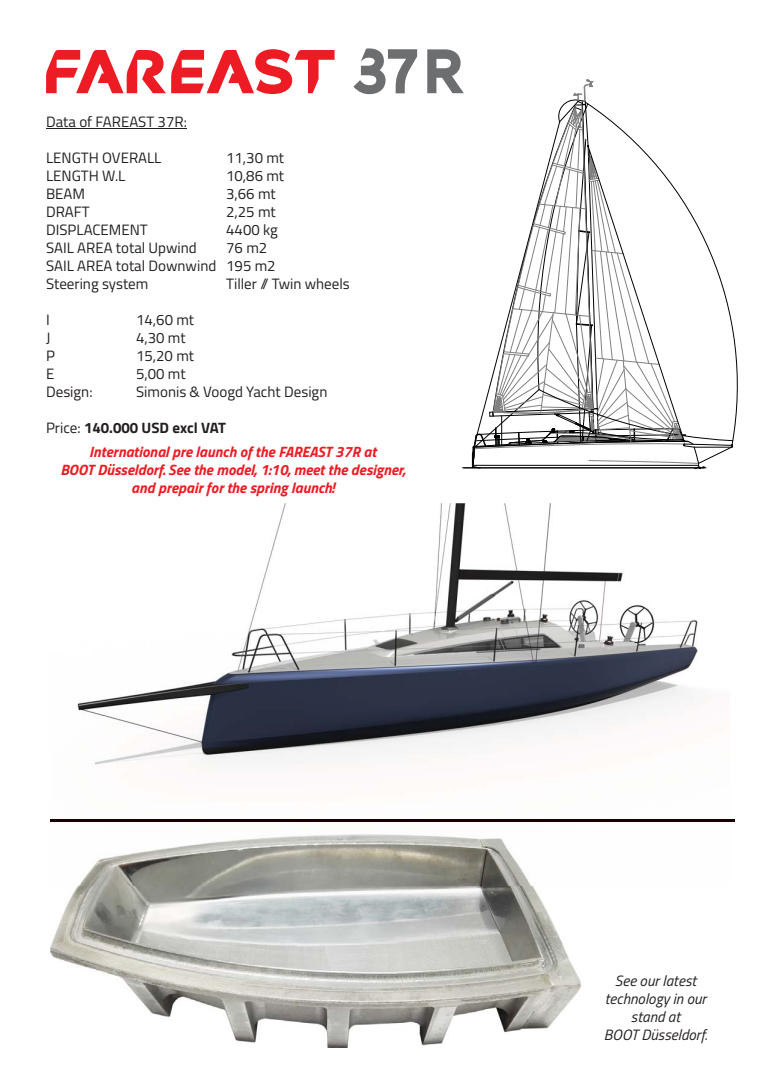
<style>
.page{position:relative;width:780px;height:1088px;background:#fff}
.page>*{position:absolute;margin:0;border:0;box-sizing:border-box;transform-origin:0 0}
.t1{font:15px/18px "Titillium";color:#231f20}
.t2{font:italic 700 15px/24.2px "Titillium";color:#ed1c24}
.t3{font:italic 15px/18px "Titillium";color:#231f20;text-align:center}
.s1{font-weight:400;font-style:normal;color:#231f20}
.s2{font-style:normal;color:#231f20}
</style>
<div class="page">
<hr style="left:46px;top:128px;width:141px;height:1px;background:#231f20">
<hr style="left:462px;top:468px;width:244px;height:1px;background:#010202">
<svg style="left:472px;top:80px;width:261px;height:389px"></svg>
<img style="left:77px;top:503px;width:635px;height:269px">
<img style="left:50px;top:834px;width:530px;height:213px">
<hr style="left:50px;top:819px;width:684px;height:3px;background:#160001">
<svg style="left:46px;top:49px;width:288px;height:45px"></svg>
<svg style="left:427px;top:49px;width:37px;height:44px"></svg>
<svg style="left:353px;top:48px;width:64px;height:46px"></svg>
<p class="t1" style="left:46px;top:114px;width:142px">Data of FAREAST 37R:</p>
<p class="t1" style="left:46px;top:150px;width:117px">LENGTH OVERALL</p>
<p class="t1" style="left:226px;top:150px;width:60px">11,30 mt</p>
<p class="t1" style="left:46px;top:168px;width:81px">LENGTH W.L</p>
<p class="t1" style="left:226px;top:168px;width:60px">10,86 mt</p>
<p class="t1" style="left:46px;top:186px;width:41px">BEAM</p>
<p class="t1" style="left:226px;top:186px;width:51px">3,66 mt</p>
<p class="t1" style="left:46px;top:204px;width:45px">DRAFT</p>
<p class="t1" style="left:226px;top:204px;width:51px">2,25 mt</p>
<p class="t1" style="left:46px;top:222px;width:103px">DISPLACEMENT</p>
<p class="t1" style="left:226px;top:222px;width:53px">4400 kg</p>
<p class="t1" style="left:46px;top:240px;width:152px">SAIL AREA total Upwind</p>
<p class="t1" style="left:46px;top:240px;width:231px;text-indent:180px">76 m2<br>SAIL AREA total Downwind 195 m2<br>Steering system</p>
<p class="t1" style="left:226px;top:276px;width:125px">Tiller // Twin wheels</p>
<p class="t1" style="left:46px;top:312px;width:5px">I</p>
<p class="t1" style="left:136px;top:312px;width:60px">14,60 mt</p>
<p class="t1" style="left:46px;top:330px;width:6px">J</p>
<p class="t1" style="left:136px;top:330px;width:51px">4,30 mt</p>
<p class="t1" style="left:46px;top:348px;width:10px">P</p>
<p class="t1" style="left:136px;top:348px;width:59px">15,20 mt</p>
<p class="t1" style="left:46px;top:366px;width:10px">E</p>
<p class="t1" style="left:136px;top:366px;width:51px">5,00 mt</p>
<p class="t1" style="left:46px;top:384px;width:48px">Design:</p>
<p class="t1" style="left:136px;top:384px;width:193px">Simonis &amp; Voogd Yacht Design</p>
<p class="t2" style="left:89px;top:417px;width:289px;text-indent:-43px"><span class="s1">Price:</span> <span class="s2">140.000 USD excl VAT<br></span>International pre launch of the FAREAST 37R at</p>
<p class="t2" style="left:60px;top:462px;width:346px;line-height:18px;text-align:center">BOOT Düsseldorf. See the model, 1:10, meet the designer, and prepair for the spring launch!</p>
<p class="t3" style="left:604px;top:973px;width:105px">See our latest technology in our stand at<br>BOOT Düsseldorf.</p>
</div>
